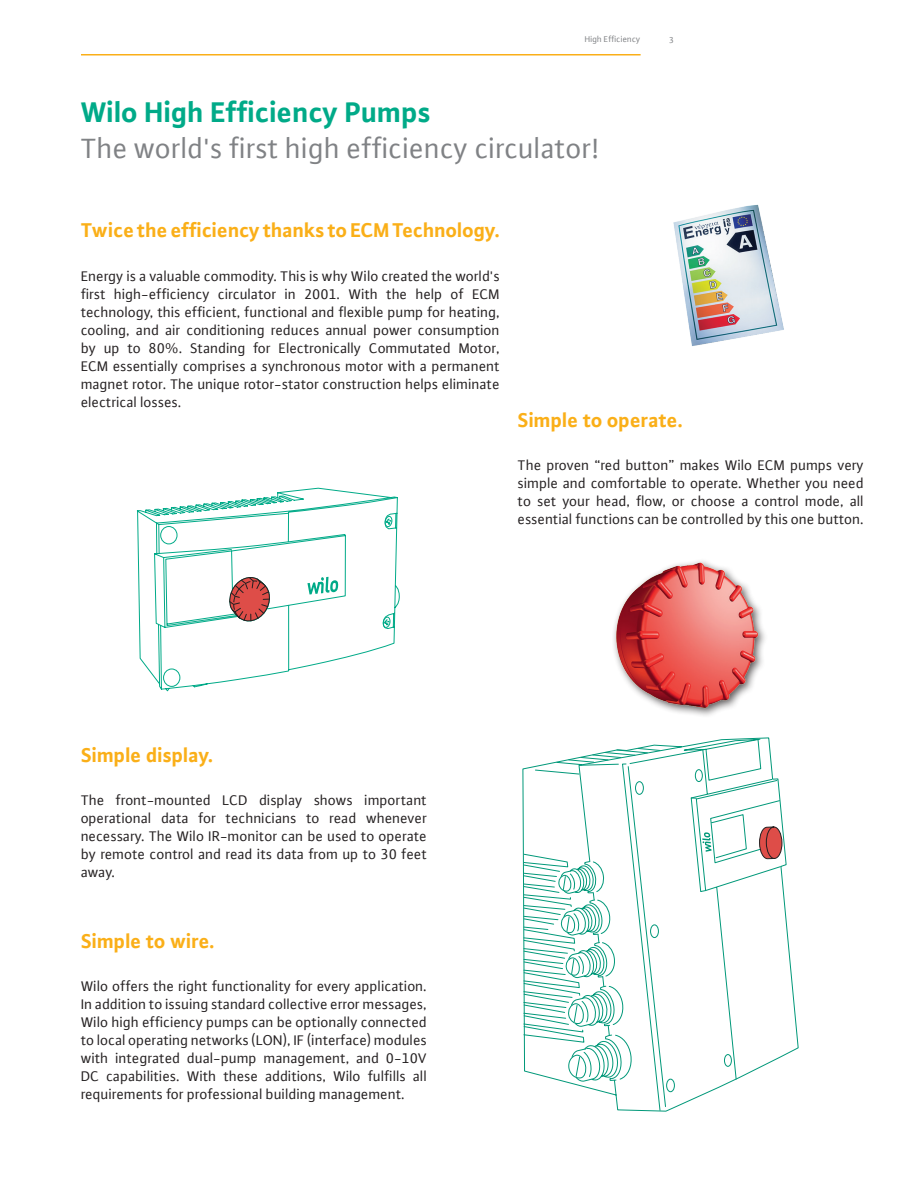
<style>
.page{position:relative;width:918px;height:1188px;background:#fff}
.page>*{position:absolute;margin:0;border:0;box-sizing:border-box;transform-origin:0 0}
.t1{font:30px "WILO Plus FM";color:#808285}
.t2{font:700 30px "WILO Plus FM";color:#0a8}
.t3{font:700 21px "WILO Plus FM";color:#faaf18}
.t4{font:15px/18px "WILO Plus FM";color:#231f20;text-align:justify}
.t5{font:9px "WILO Plus FM";color:#808285}
</style>
<div class="page">
<hr style="left:81px;top:54px;width:560px;height:2px;background:#faaf18">
<img style="left:614px;top:561px;width:150px;height:151px">
<svg style="left:136px;top:488px;width:264px;height:203px"></svg>
<svg style="left:384px;top:515px;width:8px;height:13px"></svg>
<svg style="left:383px;top:616px;width:7px;height:13px"></svg>
<svg style="left:307px;top:577px;width:31px;height:18px"></svg>
<svg style="left:228px;top:576px;width:44px;height:48px"></svg>
<svg style="left:523px;top:738px;width:276px;height:374px"></svg>
<svg style="left:535px;top:739px;width:226px;height:372px"></svg>
<svg style="left:571px;top:769px;width:161px;height:323px"></svg>
<svg style="left:690px;top:749px;width:92px;height:331px"></svg>
<svg style="left:523px;top:854px;width:110px;height:227px"></svg>
<img style="left:673px;top:204px;width:111px;height:142px">
<p class="t5" style="left:585px;top:33px;width:57px">High Efficiency</p>
<p class="t5" style="left:669px;top:34px;width:6px">3</p>
<h1 class="t2" style="left:81px;top:92px;width:351px">Wilo High Efficiency Pumps</h1>
<h1 class="t1" style="left:81px;top:130px;width:521px">The world's first high efficiency circulator!</h1>
<h2 class="t3" style="left:81px;top:216px;width:420px">Twice the efficiency thanks to ECM Technology.</h2>
<p class="t4" style="left:81px;top:266px;width:420px">Energy is a valuable commodity. This is why Wilo created the world's first high-efficiency circulator in 2001. With the help of ECM technology, this efficient, functional and flexible pump for heating, cooling, and air conditioning reduces annual power consumption by up to 80%. Standing for Electronically Commutated Motor, ECM essentially comprises a synchronous motor with a permanent magnet rotor. The unique rotor-stator construction helps eliminate electrical losses.</p>
<h2 class="t3" style="left:518px;top:406px;width:166px">Simple to operate.</h2>
<p class="t4" style="left:518px;top:456px;width:348px">The proven “red button” makes Wilo ECM pumps very simple and comfortable to operate. Whether you need to set your head, flow, or choose a control mode, all essential functions can be controlled by this one button.</p>
<h2 class="t3" style="left:81px;top:740px;width:134px">Simple display.</h2>
<p class="t4" style="left:81px;top:791px;width:348px">The front-mounted LCD display shows important operational data for technicians to read whenever necessary. The Wilo IR-monitor can be used to operate by remote control and read its data from up to 30 feet away.</p>
<h2 class="t3" style="left:81px;top:927px;width:135px">Simple to wire.</h2>
<p class="t4" style="left:81px;top:977px;width:348px">Wilo offers the right functionality for every application.<br>In addition to issuing standard collective error messages, Wilo high efficiency pumps can be optionally connected to local operating networks (LON), IF (interface) modules with integrated dual-pump management, and 0-10V DC capabilities. With these additions, Wilo fulfills all requirements for professional building management.</p>
</div>
